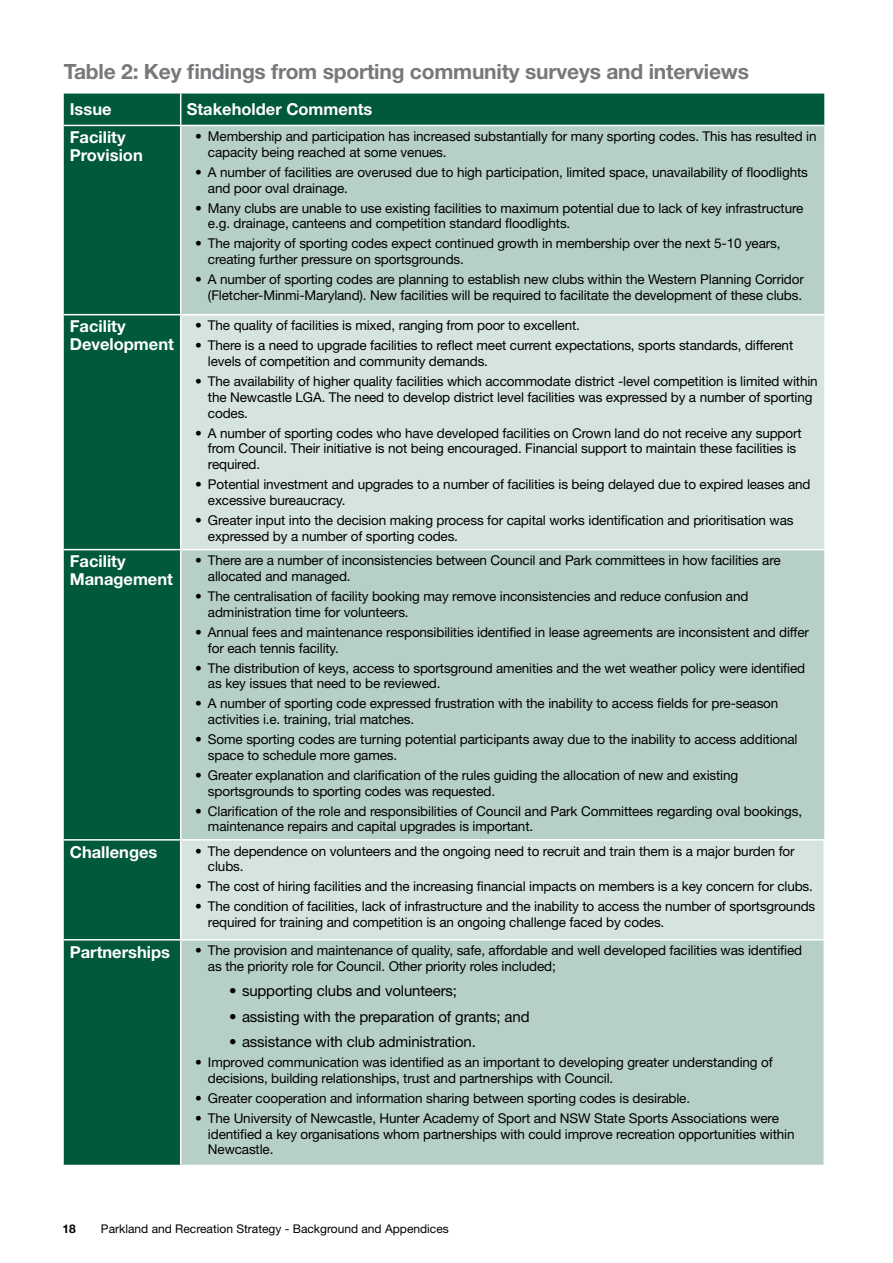
<style>
.page{position:relative;width:893px;height:1263px;background:#fff}
.page>*{position:absolute;margin:0;border:0;box-sizing:border-box;transform-origin:0 0}
.t1{font:700 21px "Helvetica Neue LT Std";letter-spacing:-.01em;color:#77787b}
.t2{font:700 16.5px/18px "Helvetica Neue LT Std";color:#fff}
.t3{font:15px "Helvetica Neue LT Std";letter-spacing:-.01em;color:#000}
.t4{font:13.5px/15.8px "Helvetica Neue LT Std";letter-spacing:-.01em;color:#000}
.t5{font:12px "Helvetica Neue LT Std";color:#000}
.t6{font:700 12px "Helvetica Neue LT Std";color:#000}
</style>
<div class="page">
<div style="left:64px;top:94px;width:760px;height:31px;background:#00583d"></div>
<div style="left:64px;top:126px;width:116px;height:1039px;background:#00583d"></div>
<div style="left:181px;top:126px;width:643px;height:1039px;background:#b6d0c7"></div>
<svg style="left:181px;top:315px;width:643px;height:624px;fill:#d6e4df"></svg>
<hr style="left:180px;top:94px;width:1px;height:31px;background:#fff">
<hr style="left:181px;top:314px;width:643px;height:1px;background:#fff">
<hr style="left:181px;top:549px;width:643px;height:1px;background:#fff">
<hr style="left:181px;top:839px;width:644px;height:2px;background:#fff">
<hr style="left:823px;top:841px;width:2px;height:98px;background:#fff">
<hr style="left:181px;top:939px;width:644px;height:1px;background:#fff">
<hr style="left:823px;top:940px;width:2px;height:225px;background:#fff">
<hr style="left:64px;top:314px;width:117px;height:1px;background:#fff">
<hr style="left:64px;top:549px;width:117px;height:1px;background:#fff">
<hr style="left:64px;top:839px;width:117px;height:2px;background:#fff">
<hr style="left:64px;top:939px;width:117px;height:1px;background:#fff">
<h1 class="t1" style="left:64px;top:58px;width:687px">Table 2: Key findings from sporting community surveys and interviews</h1>
<p class="t2" style="left:70px;top:100px;width:43px">Issue</p>
<p class="t2" style="left:187px;top:100px;width:187px">Stakeholder Comments</p>
<p class="t2" style="left:70px;top:128px;width:75px">Facility<br>Provision</p>
<p class="t4" style="left:208px;top:128px;width:610px;text-indent:-13px">• Membership and participation has increased substantially for many sporting codes. This has resulted in capacity being reached at some venues.</p>
<p class="t4" style="left:208px;top:164px;width:601px;text-indent:-13px">• A number of facilities are overused due to high participation, limited space, unavailability of floodlights and poor oval drainage.</p>
<p class="t4" style="left:208px;top:200px;width:597px;text-indent:-13px">• Many clubs are unable to use existing facilities to maximum potential due to lack of key infrastructure e.g. drainage, canteens and competition standard floodlights.</p>
<p class="t4" style="left:208px;top:236px;width:574px;text-indent:-13px">• The majority of sporting codes expect continued growth in membership over the next 5-10 years, creating further pressure on sportsgrounds.</p>
<p class="t4" style="left:195px;top:271px;width:610px;text-align:right">• A number of sporting codes are planning to establish new clubs within the Western Planning Corridor (Fletcher-Minmi-Maryland). New facilities will be required to facilitate the development of these clubs.</p>
<p class="t2" style="left:70px;top:317px;width:106px">Facility<br>Development</p>
<p class="t4" style="left:195px;top:317px;width:386px">• The quality of facilities is mixed, ranging from poor to excellent.</p>
<p class="t4" style="left:208px;top:337px;width:587px;text-indent:-13px">• There is a need to upgrade facilities to reflect meet current expectations, sports standards, different levels of competition and community demands.</p>
<p class="t4" style="left:208px;top:373px;width:611px;text-indent:-13px">• The availability of higher quality facilities which accommodate district -level competition is limited within the Newcastle LGA. The need to develop district level facilities was expressed by a number of sporting codes.</p>
<p class="t4" style="left:208px;top:425px;width:595px;text-indent:-13px">• A number of sporting codes who have developed facilities on Crown land do not receive any support from Council. Their initiative is not being encouraged. Financial support to maintain these facilities is required.</p>
<p class="t4" style="left:208px;top:476px;width:604px;text-indent:-13px">• Potential investment and upgrades to a number of facilities is being delayed due to expired leases and excessive bureaucracy.</p>
<p class="t4" style="left:208px;top:512px;width:587px;text-indent:-13px">• Greater input into the decision making process for capital works identification and prioritisation was expressed by a number of sporting codes.</p>
<p class="t2" style="left:70px;top:552px;width:105px">Facility<br>Management</p>
<p class="t4" style="left:208px;top:552px;width:574px;text-indent:-13px">• There are a number of inconsistencies between Council and Park committees in how facilities are allocated and managed.</p>
<p class="t4" style="left:208px;top:588px;width:542px;text-indent:-13px">• The centralisation of facility booking may remove inconsistencies and reduce confusion and administration time for volunteers.</p>
<p class="t4" style="left:208px;top:624px;width:603px;text-indent:-13px">• Annual fees and maintenance responsibilities identified in lease agreements are inconsistent and differ for each tennis facility.</p>
<p class="t4" style="left:208px;top:660px;width:599px;text-indent:-13px">• The distribution of keys, access to sportsground amenities and the wet weather policy were identified as key issues that need to be reviewed.</p>
<p class="t4" style="left:208px;top:695px;width:572px;text-indent:-13px">• A number of sporting code expressed frustration with the inability to access fields for pre-season activities i.e. training, trial matches.</p>
<p class="t4" style="left:208px;top:731px;width:591px;text-indent:-13px">• Some sporting codes are turning potential participants away due to the inability to access additional space to schedule more games.</p>
<p class="t4" style="left:208px;top:767px;width:532px;text-indent:-13px">• Greater explanation and clarification of the rules guiding the allocation of new and existing sportsgrounds to sporting codes was requested.</p>
<p class="t4" style="left:208px;top:803px;width:596px;text-indent:-13px">• Clarification of the role and responsibilities of Council and Park Committees regarding oval bookings, maintenance repairs and capital upgrades is important.</p>
<p class="t2" style="left:70px;top:842px;width:89px">Challenges</p>
<p class="t4" style="left:208px;top:843px;width:588px;text-indent:-13px">• The dependence on volunteers and the ongoing need to recruit and train them is a major burden for clubs.</p>
<p class="t4" style="left:195px;top:878px;width:619px">• The cost of hiring facilities and the increasing financial impacts on members is a key concern for clubs.</p>
<p class="t4" style="left:208px;top:898px;width:609px;text-indent:-13px">• The condition of facilities, lack of infrastructure and the inability to access the number of sportsgrounds required for training and competition is an ongoing challenge faced by codes.</p>
<p class="t2" style="left:70px;top:942px;width:102px">Partnerships</p>
<p class="t4" style="left:208px;top:942px;width:596px;text-indent:-13px">• The provision and maintenance of quality, safe, affordable and well developed facilities was identified as the priority role for Council. Other priority roles included;</p>
<p class="t3" style="left:229px;top:982px;width:229px">• supporting clubs and volunteers;</p>
<p class="t3" style="left:229px;top:1007px;width:302px">• assisting with the preparation of grants; and</p>
<p class="t3" style="left:229px;top:1033px;width:248px">• assistance with club administration.</p>
<p class="t4" style="left:208px;top:1054px;width:566px;text-indent:-13px">• Improved communication was identified as an important to developing greater understanding of decisions, building relationships, trust and partnerships with Council.</p>
<p class="t4" style="left:195px;top:1090px;width:496px">• Greater cooperation and information sharing between sporting codes is desirable.</p>
<p class="t4" style="left:208px;top:1110px;width:588px;text-indent:-13px">• The University of Newcastle, Hunter Academy of Sport and NSW State Sports Associations were identified a key organisations whom partnerships with could improve recreation opportunities within<br>Newcastle.</p>
<p class="t6" style="left:63px;top:1221px;width:15px">18</p>
<p class="t5" style="left:101px;top:1222px;width:349px">Parkland and Recreation Strategy - Background and Appendices</p>
</div>
